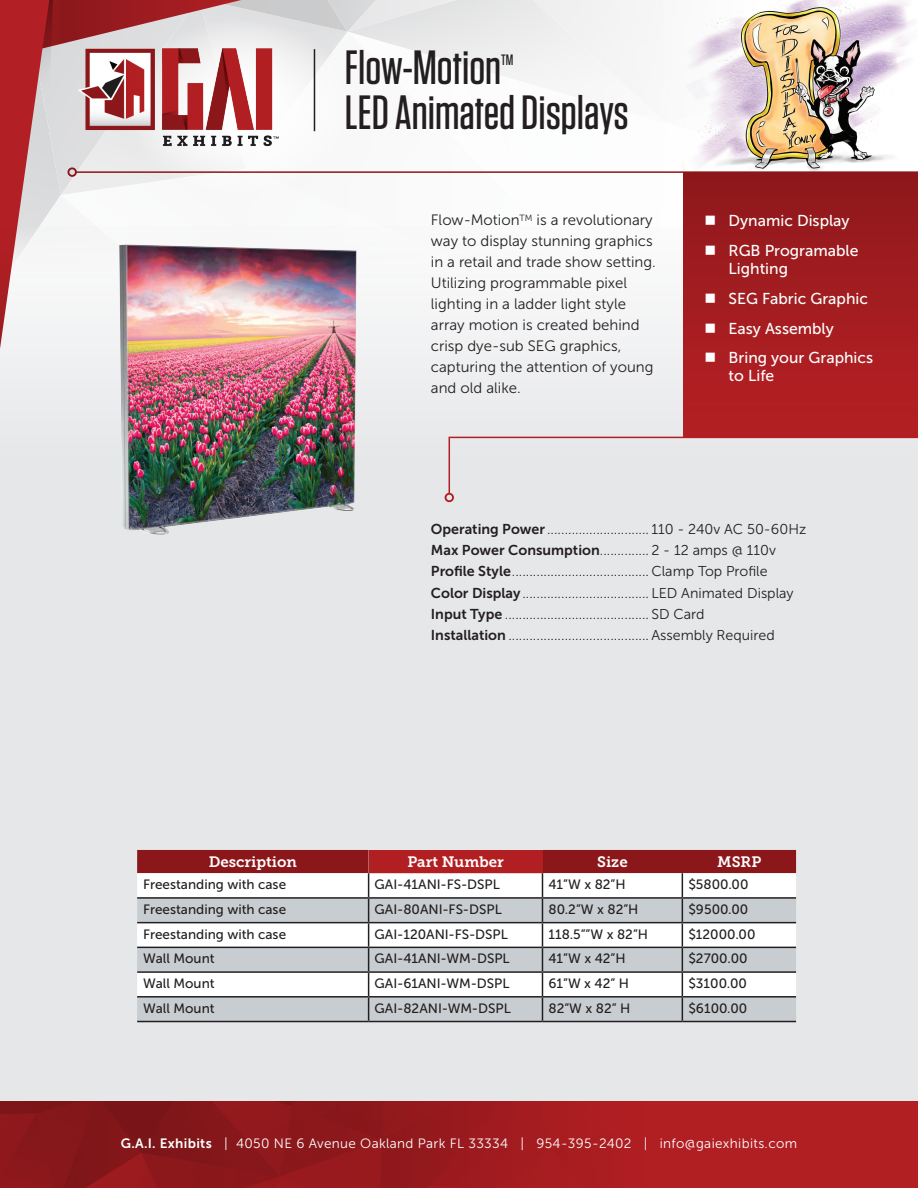
<style>
.page{position:relative;width:918px;height:1188px;background:#fff}
.page>*{position:absolute;margin:0;border:0;box-sizing:border-box;transform-origin:0 0}
.t1{font:500 48px "Tungsten";color:#231f20}
.t2{font:15.75px/18px "Museo Sans 500";color:#fff}
.t3{font:15px/21px "Museo Sans 300";color:#231f20}
.t4{font:15px "Museo Slab 700";color:#fff}
.t5{font:500 15px "Tungsten";color:#231f20}
.t6{font:14.25px/21px "Museo Sans 300";color:#231f20}
.t7{font:13.5px "Museo Sans 500";color:#231f20}
.t8{font:13.5px "Museo Sans 300";letter-spacing:.025em;color:#fff}
.s1{font-family:"Museo Sans 700"}
</style>
<div class="page">
<div style="left:0;top:226px;width:918px;height:891px;background:#e6e7e9"></div>
<svg style="left:0;top:0;width:684px;height:349px"></svg>
<svg style="left:127px;top:19px;width:228px;height:179px"></svg>
<svg style="left:0;top:1102px;width:918px;height:86px;background:#9c1a1e"></svg>
<img style="left:72px;top:46px;width:211px;height:103px">
<hr style="left:76px;top:171px;width:842px;height:2px;background:#8b171a">
<div style="left:68px;top:167px;width:9px;height:10px;border:2px solid #8b171a;border-radius:50%"></div>
<img style="left:72px;top:214px;width:338px;height:321px">
<svg style="left:137px;top:850px;width:659px;height:171px;background:#cfc0c2"></svg>
<hr style="left:137px;top:1021px;width:232px;height:1px;background:#231f20">
<hr style="left:369px;top:1021px;width:173px;height:1px;background:#231f20">
<hr style="left:542px;top:1021px;width:140px;height:1px;background:#231f20">
<hr style="left:682px;top:1021px;width:114px;height:1px;background:#231f20">
<hr style="left:314px;top:49px;width:1px;height:82px;background:#231f20">
<img style="left:680px;top:0;width:238px;height:172px">
<div style="left:684px;top:172px;width:234px;height:265px;background:linear-gradient(to bottom,#8f191c,#b62024)"></div>
<svg style="left:448px;top:436px;width:470px;height:58px"></svg>
<div style="left:445px;top:493px;width:9px;height:9px;border:2px solid #b21f23;border-radius:50%"></div>
<h1 class="t1" style="left:345px;top:43px;width:158px">Flow-Motion</h1>
<p class="t5" style="left:501px;top:52px;width:14px">TM</p>
<h1 class="t1" style="left:345px;top:88px;width:285px">LED Animated Displays</h1>
<p class="t3" style="left:431px;top:210px;width:227px">Flow-Motion<sup>TM</sup> is a revolutionary way to display stunning graphics in a retail and trade show setting.<br>Utilizing programmable pixel lighting in a ladder light style array motion is created behind crisp dye-sub SEG graphics, capturing the attention of young and old alike.</p>
<p class="t2" style="left:705px;top:212px;width:147px">■ Dynamic Display</p>
<p class="t2" style="left:729px;top:241px;width:131px;text-indent:-24px">■ RGB Programable<br>Lighting</p>
<p class="t2" style="left:705px;top:289px;width:165px">■ SEG Fabric Graphic</p>
<p class="t2" style="left:705px;top:319px;width:131px">■ Easy Assembly</p>
<p class="t2" style="left:729px;top:349px;width:146px;text-indent:-24px">■ Bring your Graphics to Life</p>
<p class="t6" style="left:431px;top:519px;width:377px"><span class="s1">Operating Power</span>............................. 110 - 240v AC 50-60Hz <span class="s1">Max Power Consumption</span>.............. 2 - 12 amps @ 110v <span class="s1">Profile Style</span>....................................... Clamp Top Profile <span class="s1">Color Display</span>.................................... LED Animated Display <span class="s1">Input Type</span> ......................................... SD Card<br><span class="s1">Installation</span> ........................................ Assembly Required</p>
<p class="t4" style="left:209px;top:854px;width:90px">Description</p>
<p class="t4" style="left:407px;top:854px;width:98px">Part Number</p>
<p class="t4" style="left:597px;top:854px;width:32px">Size</p>
<p class="t4" style="left:717px;top:854px;width:46px">MSRP</p>
<p class="t7" style="left:143px;top:877px;width:145px">Freestanding with case</p>
<p class="t7" style="left:375px;top:877px;width:127px">GAI-41ANI-FS-DSPL</p>
<p class="t7" style="left:548px;top:877px;width:79px">41”W x 82”H</p>
<p class="t7" style="left:688px;top:877px;width:62px">$5800.00</p>
<p class="t7" style="left:143px;top:902px;width:145px">Freestanding with case</p>
<p class="t7" style="left:375px;top:902px;width:129px">GAI-80ANI-FS-DSPL</p>
<p class="t7" style="left:548px;top:902px;width:91px">80.2”W x 82”H</p>
<p class="t7" style="left:688px;top:902px;width:62px">$9500.00</p>
<p class="t7" style="left:143px;top:927px;width:145px">Freestanding with case</p>
<p class="t7" style="left:375px;top:927px;width:135px">GAI-120ANI-FS-DSPL</p>
<p class="t7" style="left:548px;top:927px;width:101px">118.5””W x 82”H</p>
<p class="t7" style="left:688px;top:927px;width:69px">$12000.00</p>
<p class="t7" style="left:143px;top:951px;width:73px">Wall Mount</p>
<p class="t7" style="left:375px;top:951px;width:137px">GAI-41ANI-WM-DSPL</p>
<p class="t7" style="left:548px;top:951px;width:79px">41”W x 42”H</p>
<p class="t7" style="left:688px;top:951px;width:61px">$2700.00</p>
<p class="t7" style="left:143px;top:976px;width:73px">Wall Mount</p>
<p class="t7" style="left:375px;top:976px;width:137px">GAI-61ANI-WM-DSPL</p>
<p class="t7" style="left:548px;top:976px;width:82px">61”W x 42” H</p>
<p class="t7" style="left:688px;top:976px;width:60px">$3100.00</p>
<p class="t7" style="left:143px;top:1001px;width:73px">Wall Mount</p>
<p class="t7" style="left:375px;top:1001px;width:138px">GAI-82ANI-WM-DSPL</p>
<p class="t7" style="left:548px;top:1001px;width:83px">82”W x 82” H</p>
<p class="t7" style="left:688px;top:1001px;width:61px">$6100.00</p>
<p class="t8" style="left:121px;top:1136px;width:678px"><span class="s1">G.A.I. Exhibits</span> | 4050 NE 6 Avenue Oakland Park FL 33334 | 954-395-2402 | info@gaiexhibits.com</p>
</div>
